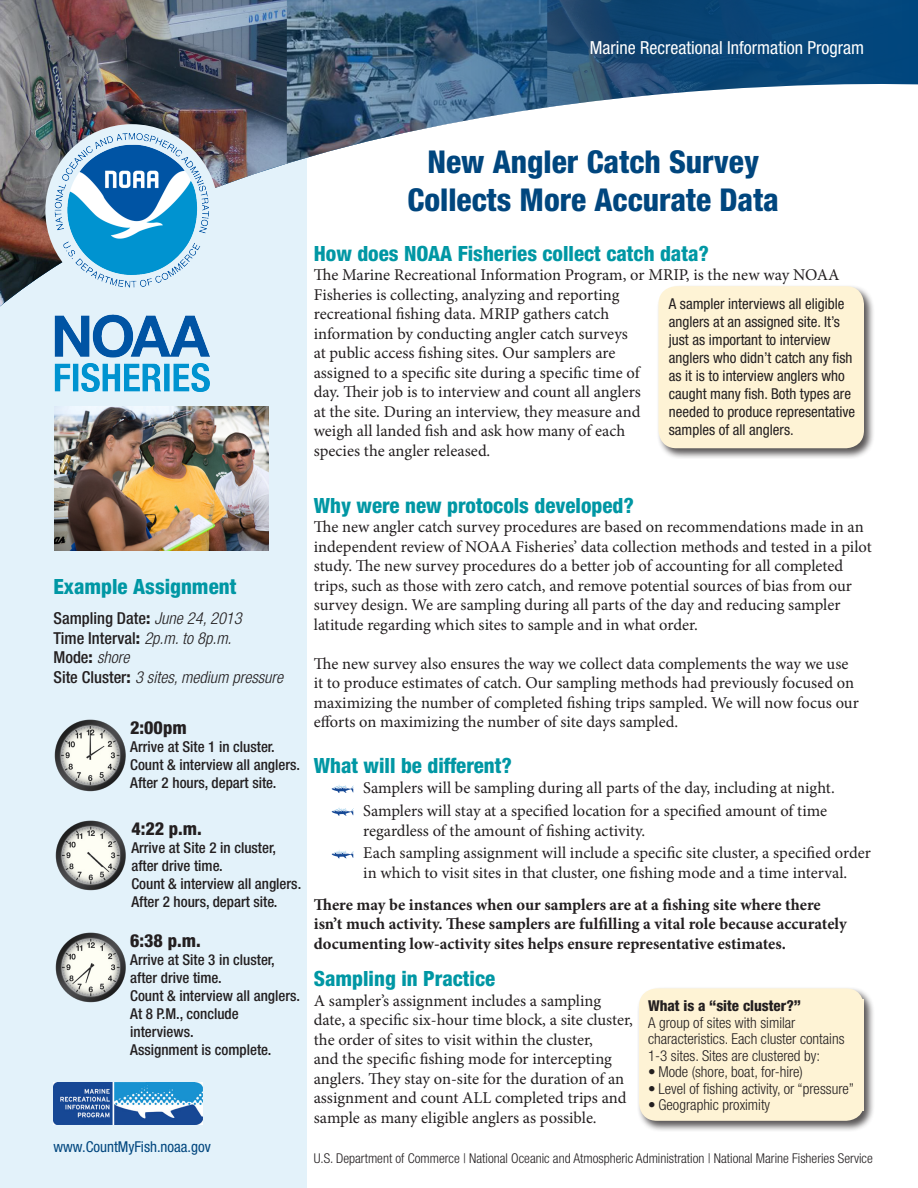
<style>
.page{position:relative;width:918px;height:1188px;background:#fff}
.page>*{position:absolute;margin:0;border:0;box-sizing:border-box;transform-origin:0 0}
.t1{font:800 condensed 31.5px "Helvetica Neue LT";color:#00467e}
.t2{font:800 condensed 21px "Helvetica Neue LT";color:#0097a4}
.t3{font:condensed 18px "Helvetica Neue LT";color:#fff}
.t4{font:800 condensed 18px "Helvetica Neue LT";color:#231f20}
.Back_page_bullet{font:16.5px/19.5px "Minion Pro";color:#231f20}
.t5{font:700 16.5px/19.6px "Minion Pro";color:#231f20}
.t6{font:500 condensed 16.5px "Helvetica Neue LT";color:#231f20}
.t7{font:italic 300 condensed 16.5px "Helvetica Neue LT";color:#231f20}
.t8{font:500 condensed 15px/18px "Helvetica Neue LT";color:#231f20}
.t9{font:condensed 15px/18px "Helvetica Neue LT";color:#231f20}
.t10{font:300 condensed 15px/16.5px "Helvetica Neue LT";color:#231f20}
.t11{font:condensed 15px "Helvetica Neue LT";color:#00467e}
.t12{font:800 condensed 15px "Helvetica Neue LT";color:#231f20}
.t13{font:300 condensed 13.5px "Helvetica Neue LT";color:#231f20}
.s1{font-weight:800}
.s2{font-weight:300;font-style:italic}
.s3{font-weight:500;font-style:normal}
.s4{font-weight:800;font-style:normal}
</style>
<div class="page">
<svg style="left:332px;top:785px;width:22px;height:8px"></svg>
<svg style="left:332px;top:808px;width:22px;height:8px"></svg>
<svg style="left:332px;top:850px;width:22px;height:8px"></svg>
<div style="left:0;top:153px;width:307px;height:1034px;background:#e3f2fa"></div>
<div style="left:657px;top:284px;width:218px;height:175px;background:#231f20;opacity:.75"></div>
<div style="left:658px;top:286px;width:206px;height:162px;background:#fef3d5;border-radius:18px"></div>
<img style="left:54px;top:407px;width:215px;height:143px">
<div style="left:637px;top:987px;width:238px;height:145px;background:#231f20;opacity:.75"></div>
<div style="left:639px;top:988px;width:225px;height:133px;background:#fef3d5;border-radius:18px"></div>
<div style="left:648px;top:999px;width:216px;height:111px;background:#fef3d5"></div>
<img style="left:54px;top:719px;width:72px;height:72px">
<img style="left:56px;top:821px;width:70px;height:70px">
<img style="left:56px;top:932px;width:70px;height:71px">
<img style="left:547px;top:0;width:371px;height:108px">
<img style="left:287px;top:0;width:260px;height:164px">
<img style="left:0;top:0;width:287px;height:306px">
<div style="left:45px;top:124px;width:173px;height:173px;background:#e3f2fa;border-radius:50%"></div>
<img style="left:54px;top:131px;width:156px;height:261px">
<img style="left:53px;top:1083px;width:150px;height:41px">
<p class="t3" style="left:590px;top:37px;width:276px">Marine Recreational Information Program</p>
<p class="t1" style="left:427px;top:142px;width:333px">New Angler Catch Survey</p>
<p class="t1" style="left:408px;top:180px;width:373px">Collects More Accurate Data</p>
<p class="t2" style="left:53px;top:573px;width:184px">Example Assignment</p>
<p class="t6" style="left:53px;top:608px;width:190px">Sampling Date<span class="s1">:</span> <span class="s2">June 24, 2013</span></p>
<p class="t6" style="left:53px;top:628px;width:180px">Time Interval<span class="s1">:</span> <span class="s2">2p.m. to 8p.m.</span></p>
<p class="t7" style="left:53px;top:648px;width:78px"><span class="s3">Mode</span><span class="s4">:</span> shore</p>
<p class="t7" style="left:53px;top:668px;width:231px"><span class="s3">Site Cluster</span><span class="s4">:</span> 3 sites, medium pressure</p>
<p class="t4" style="left:130px;top:716px;width:58px">2:00pm</p>
<p class="t8" style="left:130px;top:737px;width:171px">Arrive at Site 1 in cluster.<br>Count &amp; interview all anglers.<br>After 2 hours, depart site.</p>
<p class="t4" style="left:131px;top:818px;width:72px">4:22 p.m.</p>
<p class="t8" style="left:131px;top:839px;width:171px">Arrive at Site 2 in cluster, after drive time.<br>Count &amp; interview all anglers.<br>After 2 hours, depart site.</p>
<p class="t4" style="left:130px;top:929px;width:72px">6:38 p.m.</p>
<p class="t8" style="left:130px;top:950px;width:171px">Arrive at Site 3 in cluster, after drive time.<br>Count &amp; interview all anglers.<br>At 8 P.M., conclude interviews.<br>Assignment is complete.</p>
<p class="t11" style="left:53px;top:1138px;width:159px">www.CountMyFish.noaa.gov</p>
<p class="t2" style="left:314px;top:240px;width:397px">How does NOAA Fisheries collect catch data?</p>
<p class="Back_page_bullet" style="left:314px;top:265px;width:527px">The Marine Recreational Information Program, or MRIP, is the new way NOAA Fisheries is collecting, analyzing and reporting<br>recreational fishing data. MRIP gathers catch<br>information by conducting angler catch surveys<br>at public access fishing sites. Our samplers are<br>assigned to a specific site during a specific time of<br>day. Their job is to interview and count all anglers<br>at the site. During an interview, they measure and<br>weigh all landed fish and ask how many of each<br>species the angler released.</p>
<p class="t2" style="left:314px;top:492px;width:322px">Why were new protocols developed?</p>
<p class="Back_page_bullet" style="left:314px;top:517px;width:560px">The new angler catch survey procedures are based on recommendations made in an independent review of NOAA Fisheries’ data collection methods and tested in a pilot study. The new survey procedures do a better job of accounting for all completed trips, such as those with zero catch, and remove potential sources of bias from our survey design. We are sampling during all parts of the day and reducing sampler latitude regarding which sites to sample and in what order.</p>
<p class="Back_page_bullet" style="left:314px;top:654px;width:547px">The new survey also ensures the way we collect data complements the way we use it to produce estimates of catch. Our sampling methods had previously focused on maximizing the number of completed fishing trips sampled. We will now focus our efforts on maximizing the number of site days sampled.</p>
<p class="t2" style="left:314px;top:753px;width:200px">What will be different?</p>
<p class="Back_page_bullet" style="left:363px;top:778px;width:473px">Samplers will be sampling during all parts of the day, including at night.</p>
<p class="Back_page_bullet" style="left:363px;top:801px;width:465px">Samplers will stay at a specified location for a specified amount of time regardless of the amount of fishing activity.</p>
<p class="Back_page_bullet" style="left:363px;top:843px;width:509px">Each sampling assignment will include a specific site cluster, a specified order in which to visit sites in that cluster, one fishing mode and a time interval.</p>
<p class="t5" style="left:314px;top:894px;width:534px">There may be instances when our samplers are at a fishing site where there isn’t much activity. These samplers are fulfilling a vital role because accurately documenting low-activity sites helps ensure representative estimates.</p>
<p class="t2" style="left:314px;top:966px;width:183px">Sampling in Practice</p>
<p class="Back_page_bullet" style="left:314px;top:991px;width:321px">A sampler’s assignment includes a sampling date, a specific six-hour time block, a site cluster, the order of sites to visit within the cluster,<br>and the specific fishing mode for intercepting anglers. They stay on-site for the duration of an assignment and count ALL completed trips and sample as many eligible anglers as possible.</p>
<p class="t9" style="left:669px;top:295px;width:188px">A sampler interviews all eligible anglers at an assigned site. It’s just as important to interview anglers who didn’t catch any fish as it is to interview anglers who caught many fish. Both types are needed to produce representative samples of all anglers.</p>
<p class="t12" style="left:648px;top:997px;width:155px">What is a “site cluster?”</p>
<p class="t10" style="left:648px;top:1014px;width:198px">A group of sites with similar characteristics. Each cluster contains<br>1-3 sites. Sites are clustered by:</p>
<p class="t10" style="left:648px;top:1064px;width:156px">• Mode (shore, boat, for-hire)</p>
<p class="t10" style="left:648px;top:1080px;width:208px">• Level of fishing activity, or “pressure”</p>
<p class="t10" style="left:648px;top:1097px;width:124px">• Geographic proximity</p>
<p class="t13" style="left:314px;top:1151px;width:561px">U.S. Department of Commerce | National Oceanic and Atmospheric Administration | National Marine Fisheries Service</p>
</div>
